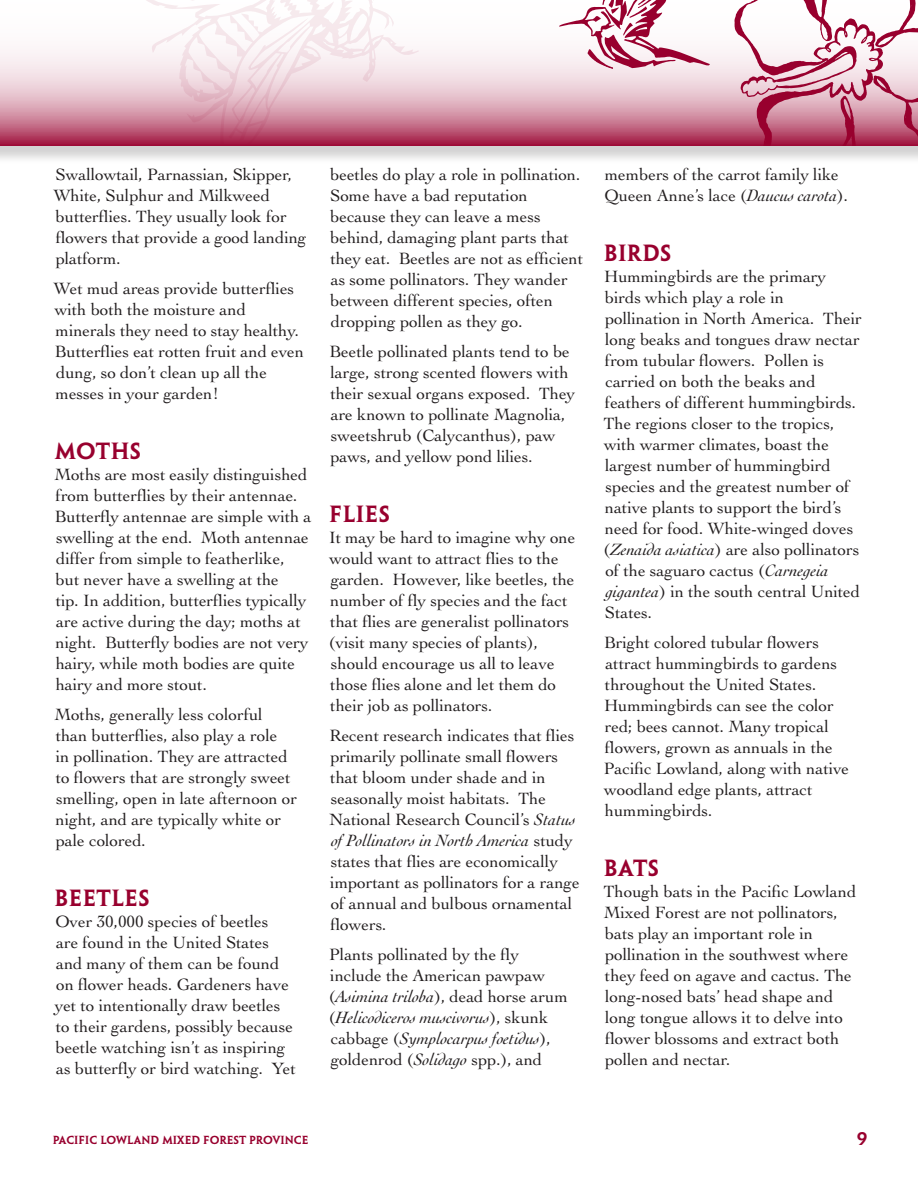
<style>
.page{position:relative;width:918px;height:1188px;background:#fff}
.page>*{position:absolute;margin:0;border:0;box-sizing:border-box;transform-origin:0 0}
.t1{font:21px "Penumbra MM 585 1000";letter-spacing:.115em;color:#98002e}
.t2{font:17.25px/21px "Cochin";letter-spacing:-.005em;color:#231f20}
.t3{font:16.5px "Penumbra MM 585 1000";color:#98002e}
.t4{font:10.5px "Penumbra MM 585 1000";letter-spacing:.07em;color:#98002e}
.s1{font-style:italic}
</style>
<div class="page">
<div style="left:0;top:0;width:918px;height:164px;background:#231f20;opacity:.2"></div>
<svg style="left:0;top:0;width:918px;height:146px"></svg>
<svg style="left:142px;top:0;width:277px;height:143px"></svg>
<svg style="left:734px;top:0;width:184px;height:145px"></svg>
<svg style="left:559px;top:0;width:151px;height:69px"></svg>
<p class="t2" style="left:53px;top:164px;width:255px">Swallowtail, Parnassian, Skipper,<br>White, Sulphur and Milkweed butterflies. They usually look for flowers that provide a good landing platform.</p>
<p class="t2" style="left:53px;top:278px;width:252px">Wet mud areas provide butterflies with both the moisture and minerals they need to stay healthy.<br>Butterflies eat rotten fruit and even dung, so don’t clean up all the messes in your garden!</p>
<p class="t1" style="left:55px;top:439px;width:86px">MOTHS</p>
<p class="t2" style="left:55px;top:464px;width:259px">Moths are most easily distinguished from butterflies by their antennae.<br>Butterfly antennae are simple with a swelling at the end. Moth antennae differ from simple to featherlike,<br>but never have a swelling at the<br>tip. In addition, butterflies typically are active during the day; moths at night. Butterfly bodies are not very hairy, while moth bodies are quite hairy and more stout.</p>
<p class="t2" style="left:55px;top:704px;width:244px">Moths, generally less colorful than butterflies, also play a role<br>in pollination. They are attracted to flowers that are strongly sweet smelling, open in late afternoon or night, and are typically white or pale colored.</p>
<p class="t1" style="left:54px;top:886px;width:95px">BEETLES</p>
<p class="t2" style="left:55px;top:911px;width:243px">Over 30,000 species of beetles<br>are found in the United States and many of them can be found on flower heads. Gardeners have yet to intentionally draw beetles to their gardens, possibly because beetle watching isn’t as inspiring as butterfly or bird watching. Yet</p>
<p class="t2" style="left:330px;top:164px;width:255px">beetles do play a role in pollination.<br>Some have a bad reputation because they can leave a mess behind, damaging plant parts that they eat. Beetles are not as efficient as some pollinators. They wander between different species, often dropping pollen as they go.</p>
<p class="t2" style="left:329px;top:341px;width:247px">Beetle pollinated plants tend to be large, strong scented flowers with their sexual organs exposed. They are known to pollinate Magnolia, sweetshrub (Calycanthus), paw paws, and yellow pond lilies.</p>
<p class="t1" style="left:329px;top:502px;width:61px">FLIES</p>
<p class="t2" style="left:329px;top:527px;width:248px">It may be hard to imagine why one would want to attract flies to the garden. However, like beetles, the number of fly species and the fact that flies are generalist pollinators (visit many species of plants), should encourage us all to leave those flies alone and let them do their job as pollinators.</p>
<p class="t2" style="left:329px;top:725px;width:252px">Recent research indicates that flies primarily pollinate small flowers that bloom under shade and in seasonally moist habitats. The<br>National Research Council’s <span class="s1">Status of Pollinators in North America</span> study states that flies are economically important as pollinators for a range of annual and bulbous ornamental flowers.</p>
<p class="t2" style="left:329px;top:944px;width:240px">Plants pollinated by the fly include the American pawpaw (<span class="s1">Asimina triloba</span>), dead horse arum (<span class="s1">Helicodiceros muscivorus</span>), skunk cabbage (<span class="s1">Symplocarpus foetidus</span>), goldenrod (<span class="s1">Solidago</span> spp.), and</p>
<p class="t2" style="left:605px;top:164px;width:245px">members of the carrot family like<br>Queen Anne’s lace (<span class="s1">Daucus carota</span>).</p>
<p class="t1" style="left:604px;top:241px;width:68px">BIRDS</p>
<p class="t2" style="left:604px;top:266px;width:260px">Hummingbirds are the primary birds which play a role in pollination in North America. Their long beaks and tongues draw nectar from tubular flowers. Pollen is carried on both the beaks and feathers of different hummingbirds.<br>The regions closer to the tropics, with warmer climates, boast the largest number of hummingbird species and the greatest number of native plants to support the bird’s need for food. White-winged doves (<span class="s1">Zenaida asiatica</span>) are also pollinators of the saguaro cactus (<span class="s1">Carnegeia gigantea</span>) in the south central United<br>States.</p>
<p class="t2" style="left:604px;top:632px;width:247px">Bright colored tubular flowers attract hummingbirds to gardens throughout the United States.<br>Hummingbirds can see the color red; bees cannot. Many tropical flowers, grown as annuals in the<br>Pacific Lowland, along with native woodland edge plants, attract hummingbirds.</p>
<p class="t1" style="left:604px;top:856px;width:55px">BATS</p>
<p class="t2" style="left:604px;top:881px;width:254px">Though bats in the Pacific Lowland<br>Mixed Forest are not pollinators, bats play an important role in pollination in the southwest where they feed on agave and cactus. The long-nosed bats’ head shape and long tongue allows it to delve into flower blossoms and extract both pollen and nectar.</p>
<p class="t4" style="left:53px;top:1134px;width:256px">PACIFIC LOWLAND MIXED FOREST PROVINCE</p>
<p class="t3" style="left:857px;top:1129px;width:12px">9</p>
</div>
